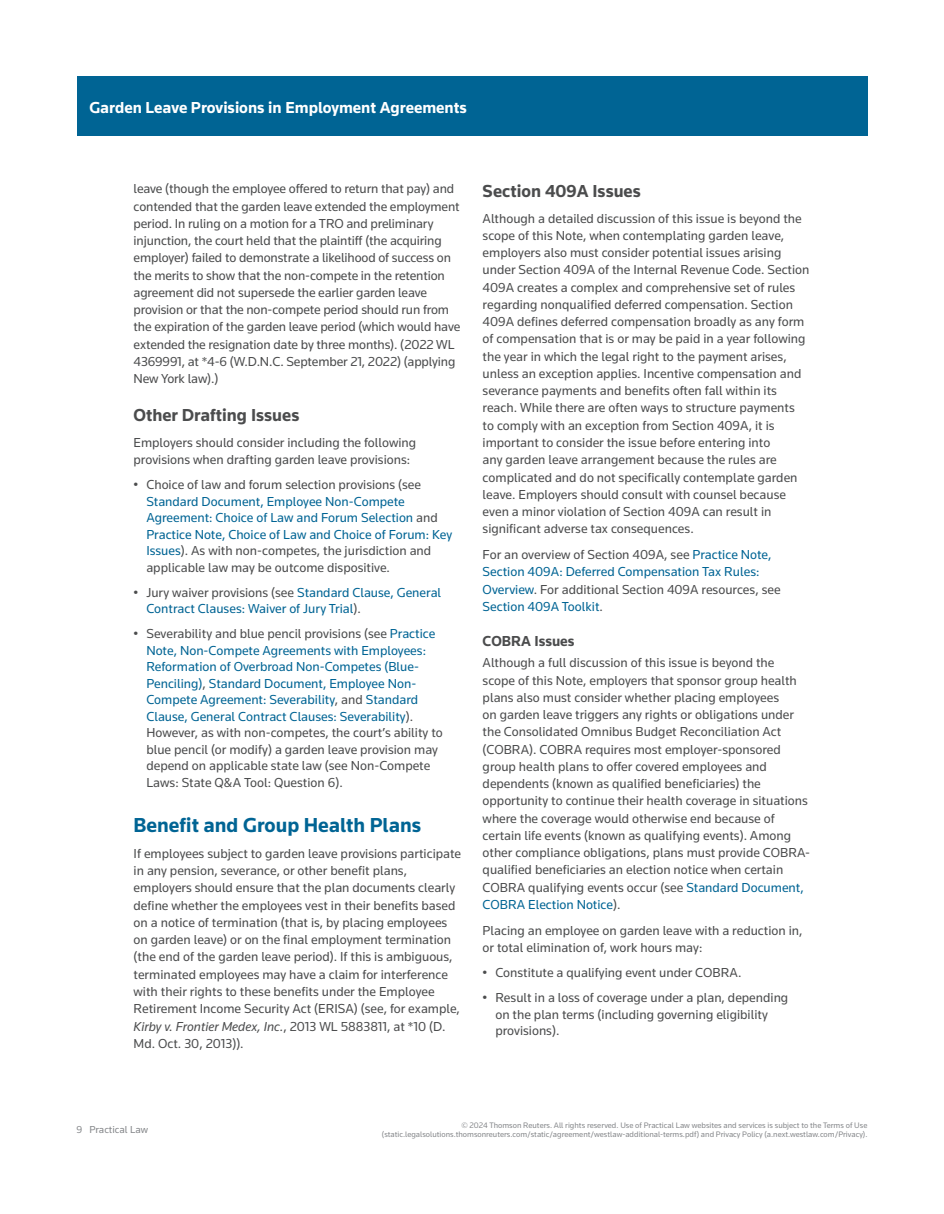
<style>
.page{position:relative;width:944px;height:1214px;background:#fff}
.page>*{position:absolute;margin:0;border:0;box-sizing:border-box;transform-origin:0 0}
.t1{font:700 21px "Knowledge";color:#006494}
.t2{font:700 18px "Knowledge";color:#4b4c4d}
.t3{font:700 16.5px "Knowledge";color:#fff}
.t4{font:700 15px "Knowledge";color:#4b4c4d}
.t5{font:13.5px/17.2px "Knowledge";color:#4b4c4d}
.t6{font:13.5px/16.5px "Knowledge";color:#006494}
.t7{font:10.5px "Knowledge";color:#86888b}
.t8{font:8.25px/9.8px "Knowledge";color:#86888b;text-align:right}
.s1{color:#4b4c4d}
.s2{color:#006494}
.s3{font-style:italic}
</style>
<div class="page">
<div style="left:77px;top:77px;width:790px;height:59px;background:#006494"></div>
<p class="t3" style="left:89px;top:97px;width:379px">Garden Leave Provisions in Employment Agreements</p>
<p class="t5" style="left:134px;top:180px;width:328px">leave (though the employee offered to return that pay) and contended that the garden leave extended the employment period. In ruling on a motion for a TRO and preliminary injunction, the court held that the plaintiff (the acquiring employer) failed to demonstrate a likelihood of success on the merits to show that the non-compete in the retention agreement did not supersede the earlier garden leave provision or that the non-compete period should run from the expiration of the garden leave period (which would have extended the resignation date by three months). (2022 WL 4369991, at *4-6 (W.D.N.C. September 21, 2022) (applying New York law).)</p>
<h2 class="t2" style="left:134px;top:404px;width:167px">Other Drafting Issues</h2>
<p class="t5" style="left:134px;top:433px;width:284px">Employers should consider including the following provisions when drafting garden leave provisions:</p>
<p class="t5" style="left:134px;top:476px;width:289px">• Choice of law and forum selection provisions (see</p>
<p class="t6" style="left:146px;top:493px;width:307px">Standard Document, Employee Non-Compete Agreement: Choice of Law and Forum Selection <span class="s1">and </span>Practice Note, Choice of Law and Choice of Forum: Key Issues<span class="s1">). As with non-competes, the jurisdiction and applicable law may be outcome dispositive.</span></p>
<p class="t6" style="left:146px;top:584px;width:296px;text-indent:-13px"><span class="s1">• Jury waiver provisions (see</span> Standard Clause, General<br>Contract Clauses: Waiver of Jury Trial<span class="s1">).</span></p>
<p class="t5" style="left:146px;top:625px;width:298px;line-height:16.5px;text-indent:-13px">• Severability and blue pencil provisions (see <span class="s2">Practice Note, Non-Compete Agreements with Employees:<br>Reformation of Overbroad Non-Competes (Blue-Penciling)</span>, <span class="s2">Standard Document, Employee Non-Compete Agreement: Severability</span>, and <span class="s2">Standard Clause, General Contract Clauses: Severability</span>).<br>However, as with non-competes, the court’s ability to blue pencil (or modify) a garden leave provision may depend on applicable state law (see Non-Compete Laws: State Q&amp;A Tool: Question 6).</p>
<h1 class="t1" style="left:134px;top:812px;width:289px">Benefit and Group Health Plans</h1>
<p class="t5" style="left:134px;top:844px;width:329px">If employees subject to garden leave provisions participate in any pension, severance, or other benefit plans, employers should ensure that the plan documents clearly define whether the employees vest in their benefits based on a notice of termination (that is, by placing employees on garden leave) or on the final employment termination (the end of the garden leave period). If this is ambiguous, terminated employees may have a claim for interference with their rights to these benefits under the Employee Retirement Income Security Act (ERISA) (see, for example, <span class="s3">Kirby v. Frontier Medex, Inc.</span>, 2013 WL 5883811, at *10 (D.<br>Md. Oct. 30, 2013)).</p>
<h2 class="t2" style="left:482px;top:180px;width:160px">Section 409A Issues</h2>
<p class="t5" style="left:482px;top:209px;width:328px">Although a detailed discussion of this issue is beyond the scope of this Note, when contemplating garden leave, employers also must consider potential issues arising under Section 409A of the Internal Revenue Code. Section 409A creates a complex and comprehensive set of rules regarding nonqualified deferred compensation. Section 409A defines deferred compensation broadly as any form of compensation that is or may be paid in a year following the year in which the legal right to the payment arises, unless an exception applies. Incentive compensation and severance payments and benefits often fall within its reach. While there are often ways to structure payments to comply with an exception from Section 409A, it is important to consider the issue before entering into<br>any garden leave arrangement because the rules are complicated and do not specifically contemplate garden leave. Employers should consult with counsel because even a minor violation of Section 409A can result in significant adverse tax consequences.</p>
<p class="t6" style="left:482px;top:546px;width:299px;line-height:17.2px"><span class="s1">For an overview of Section 409A, see</span> Practice Note, Section 409A: Deferred Compensation Tax Rules:<br>Overview<span class="s1">. For additional Section 409A resources, see </span>Section 409A Toolkit<span class="s1">.</span></p>
<p class="t4" style="left:482px;top:631px;width:93px">COBRA Issues</p>
<p class="t5" style="left:482px;top:654px;width:329px">Although a full discussion of this issue is beyond the scope of this Note, employers that sponsor group health plans also must consider whether placing employees<br>on garden leave triggers any rights or obligations under the Consolidated Omnibus Budget Reconciliation Act (COBRA). COBRA requires most employer-sponsored group health plans to offer covered employees and dependents (known as qualified beneficiaries) the opportunity to continue their health coverage in situations where the coverage would otherwise end because of certain life events (known as qualifying events). Among other compliance obligations, plans must provide COBRA&shy;qualified beneficiaries an election notice when certain COBRA qualifying events occur (see <span class="s2">Standard Document, COBRA Election Notice</span>).</p>
<p class="t5" style="left:482px;top:921px;width:321px">Placing an employee on garden leave with a reduction in, or total elimination of, work hours may:</p>
<p class="t5" style="left:482px;top:963px;width:260px">• Constitute a qualifying event under COBRA.</p>
<p class="t5" style="left:495px;top:989px;width:294px;line-height:16.5px;text-indent:-13px">• Result in a loss of coverage under a plan, depending on the plan terms (including governing eligibility provisions).</p>
<p class="t7" style="left:77px;top:1123px;width:73px">9 Practical Law</p>
<p class="t8" style="left:382px;top:1119px;width:487px">© 2024 Thomson Reuters. All rights reserved. Use of Practical Law websites and services is subject to the Terms of Use (static.legalsolutions.thomsonreuters.com/static/agreement/westlaw-additional-terms.pdf) and Privacy Policy (a.next.westlaw.com/Privacy).</p>
</div>
